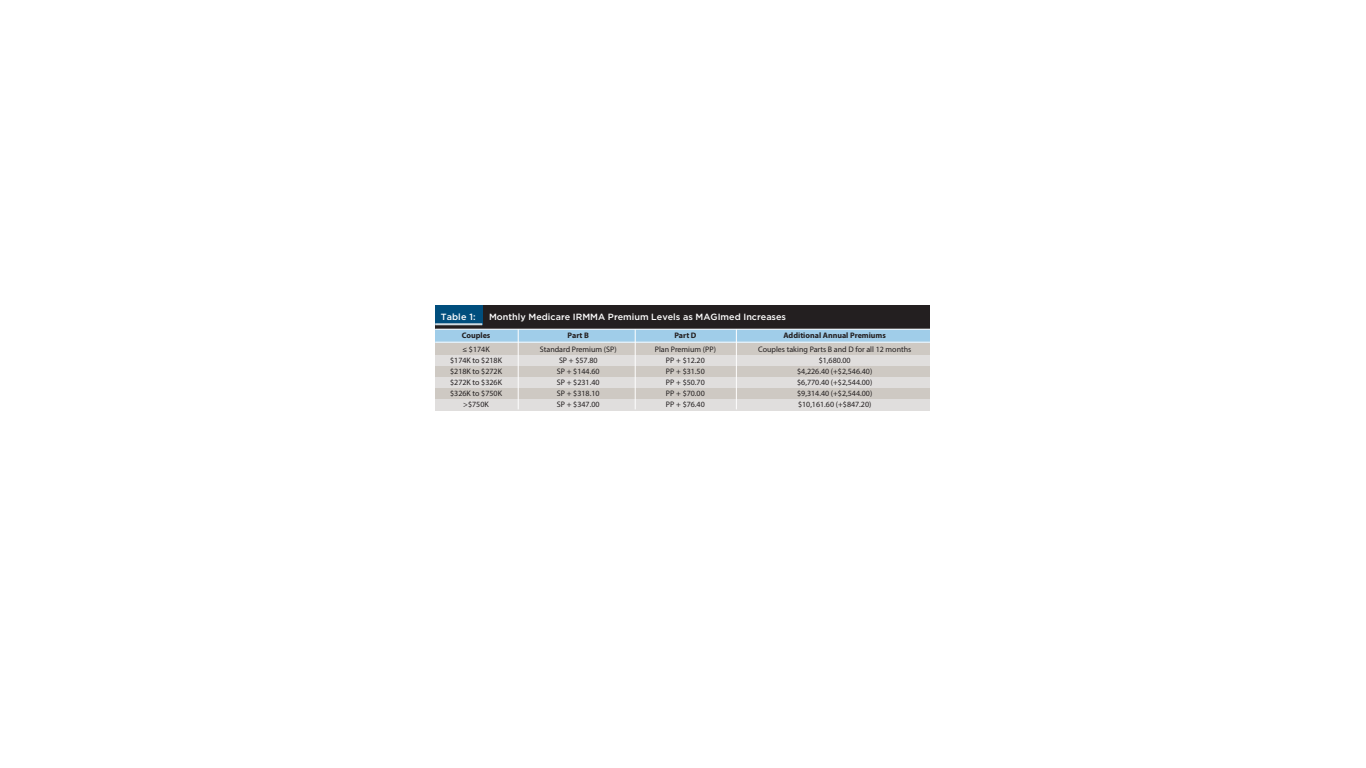
<style>
.page{position:relative;width:1366px;height:768px;background:#fff}
.page>*{position:absolute;margin:0;border:0;box-sizing:border-box;transform-origin:0 0}
.t1{font:500 9px "Gotham";color:#fff}
.t2{font:8px/11px "Myriad Pro";color:#231f20;text-align:center}
.t3{font:700 8px "Myriad Pro";color:#231f20}
</style>
<div class="page">
<div style="left:435px;top:305px;width:495px;height:45px;background:#231f20"></div>
<div style="left:435px;top:305px;width:47px;height:19px;background:#004e7d"></div>
<div style="left:435px;top:332px;width:495px;height:78px;background:#cec9c3"></div>
<div style="left:435px;top:329px;width:495px;height:14px;background:#a0cde9"></div>
<div style="left:435px;top:355px;width:495px;height:10px;background:#e0dedd"></div>
<div style="left:435px;top:377px;width:495px;height:11px;background:#e0dedd"></div>
<div style="left:435px;top:399px;width:495px;height:12px;background:#e0dedd"></div>
<hr style="left:635px;top:329px;width:1px;height:80px;background:#fff">
<hr style="left:518px;top:329px;width:1px;height:80px;background:#fff">
<hr style="left:435px;top:342px;width:496px;height:1px;background:#fff">
<hr style="left:435px;top:329px;width:496px;height:1px;background:#fff">
<hr style="left:435px;top:323px;width:47px;height:2px;background:#cfdae0">
<hr style="left:736px;top:329px;width:1px;height:80px;background:#fff">
<p class="t1" style="left:441px;top:311px;width:36px">Table 1:</p>
<p class="t3" style="left:462px;top:330px;width:30px">Couples</p>
<p class="t1" style="left:489px;top:311px;width:299px">Monthly Medicare IRMMA Premium Levels as MAGImed Increases</p>
<p class="t2" style="left:450px;top:343px;width:53px">≤ $174K<br>$174K to $218K $218K to $272K $272K to $326K $326K to $750K &gt;$750K</p>
<p class="t3" style="left:784px;top:330px;width:104px">Additional Annual Premiums</p>
<p class="t2" style="left:758px;top:343px;width:155px">Couples taking Parts B and D for all 12 months $1,680.00<br>$4,226.40 (+$2,546.40)<br>$6,770.40 (+$2,544.00)<br>$9,314.40 (+$2,544.00)<br>$10,161.60 (+$847.20)</p>
<p class="t3" style="left:568px;top:330px;width:23px">Part B</p>
<p class="t2" style="left:540px;top:343px;width:78px">Standard Premium (SP)<br>SP + $57.80<br>SP + $144.60<br>SP + $231.40<br>SP + $318.10<br>SP + $347.00</p>
<p class="t3" style="left:674px;top:330px;width:24px">Part D</p>
<p class="t2" style="left:655px;top:343px;width:63px">Plan Premium (PP)<br>PP + $12.20<br>PP + $31.50<br>PP + $50.70<br>PP + $70.00<br>PP + $76.40</p>
</div>
